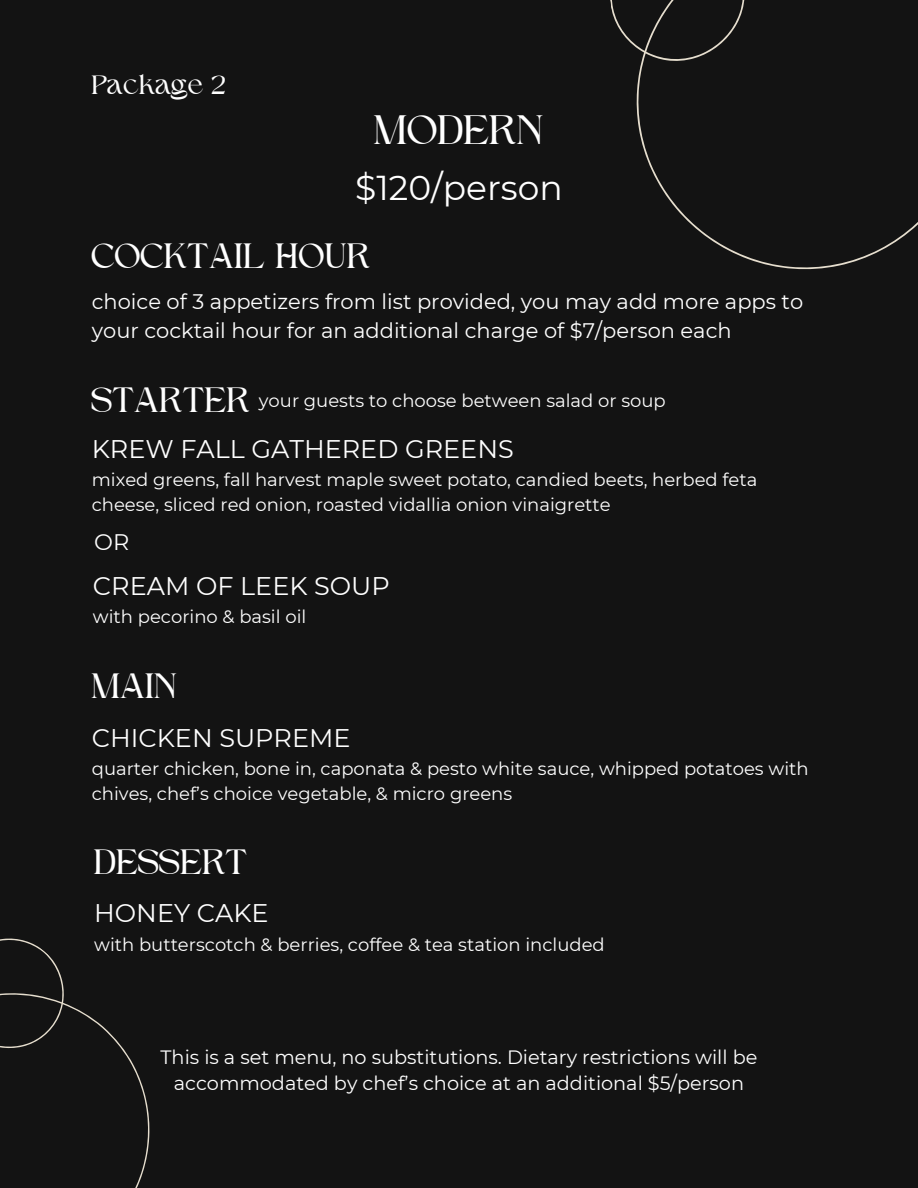
<style>
.page{position:relative;width:918px;height:1188px;background:#131313}
.page>*{position:absolute;margin:0;border:0;box-sizing:border-box;transform-origin:0 0}
.t1{font:42px "Higuen";color:#fff}
.t2{font:36px "Higuen";color:#fff}
.t3{font:34.5px "Montserrat";color:#fff}
.t4{font:27px "Higuen";color:#fff}
.t5{font:25.5px "Montserrat";color:#fff}
.t6{font:22.5px "Montserrat";color:#fff}
.t7{font:21px/29.2px "Montserrat";color:#fff}
.t8{font:19.35px/25.8px "Montserrat";color:#fff;text-align:center}
.t9{font:18px/24.8px "Montserrat";color:#fff}
</style>
<div class="page">
<svg style="left:0;top:938px;width:150px;height:250px"></svg>
<svg style="left:610px;top:0;width:308px;height:270px"></svg>
<p class="t4" style="left:92px;top:73px;width:135px">Package 2</p>
<p class="t1" style="left:374px;top:113px;width:171px">MODERN</p>
<p class="t3" style="left:355px;top:167px;width:209px">$120/person</p>
<h1 class="t2" style="left:92px;top:241px;width:280px">COCKTAIL HOUR</h1>
<h3 class="t7" style="left:92px;top:286px;width:713px">choice of 3 appetizers from list provided, you may add more apps to your cocktail hour for an additional charge of $7/person each</h3>
<h5 class="t2" style="left:92px;top:385px;width:160px">STARTER</h5>
<h1 class="t5" style="left:92px;top:433px;width:423px">KREW FALL GATHERED GREENS</h1>
<p class="t9" style="left:92px;top:467px;width:667px">mixed greens, fall harvest maple sweet potato, candied beets, herbed feta cheese, sliced red onion, roasted vidallia onion vinaigrette</p>
<p class="t9" style="left:259px;top:389px;width:408px">your guests to choose between salad or soup</p>
<h3 class="t6" style="left:94px;top:528px;width:37px">OR</h3>
<p class="t5" style="left:93px;top:570px;width:298px">CREAM OF LEEK SOUP</p>
<h1 class="t9" style="left:93px;top:605px;width:215px">with pecorino &amp; basil oil</h1>
<h3 class="t2" style="left:92px;top:671px;width:87px">MAIN</h3>
<p class="t5" style="left:92px;top:722px;width:260px">CHICKEN SUPREME</p>
<h4 class="t9" style="left:92px;top:756px;width:718px">quarter chicken, bone in, caponata &amp; pesto white sauce, whipped potatoes with chives, chef’s choice vegetable, &amp; micro greens</h4>
<p class="t2" style="left:94px;top:847px;width:155px">DESSERT</p>
<h1 class="t5" style="left:94px;top:898px;width:176px">HONEY CAKE</h1>
<h3 class="t9" style="left:94px;top:932px;width:512px">with butterscotch &amp; berries, coffee &amp; tea station included</h3>
<h2 class="t8" style="left:161px;top:1044px;width:598px">This is a set menu, no substitutions. Dietary restrictions will be accommodated by chef’s choice at an additional $5/person</h2>
</div>
